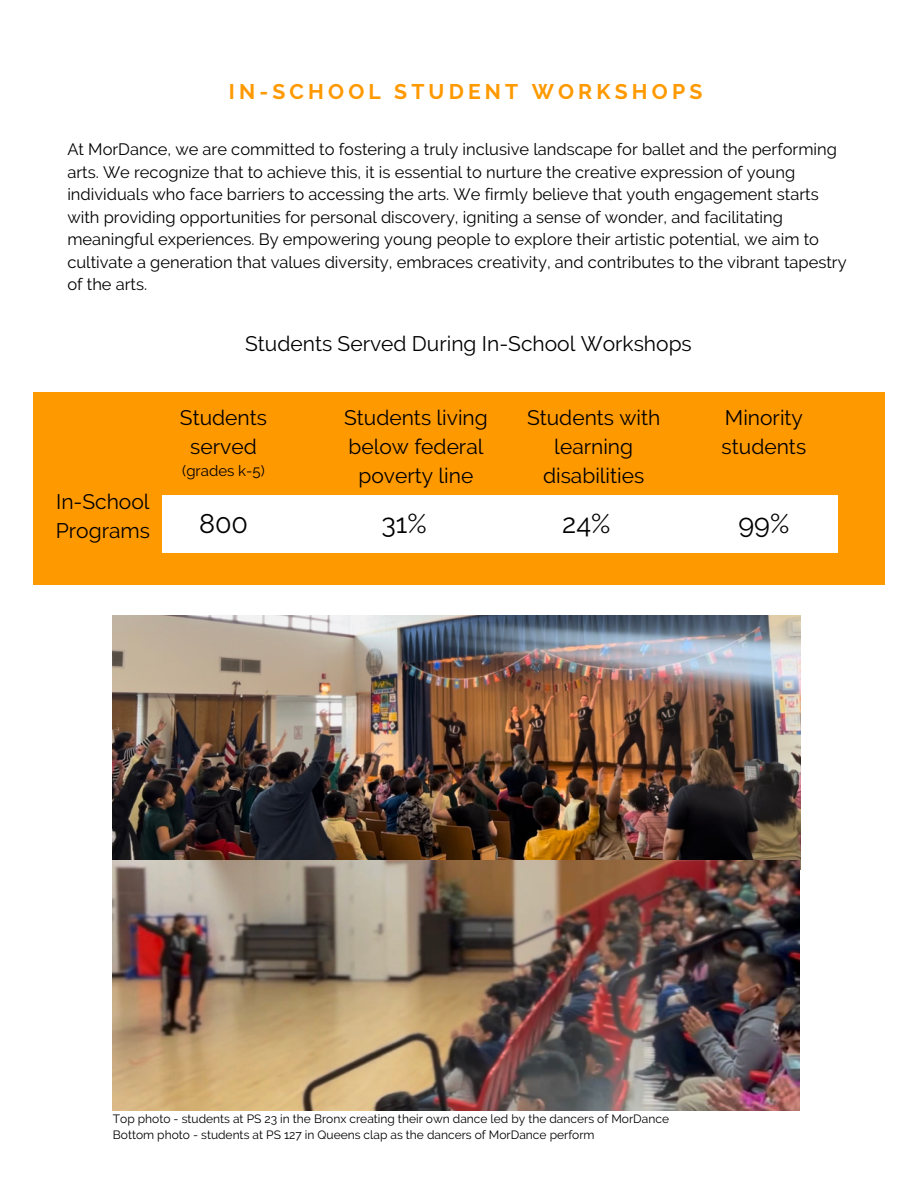
<style>
.page{position:relative;width:918px;height:1188px;background:#fff}
.page>*{position:absolute;margin:0;border:0;box-sizing:border-box;transform-origin:0 0}
.t1{font:27px "Raleway";color:#000}
.t2{font:700 21.15px "Raleway";letter-spacing:.195em;color:#f90}
.t3{font:21px/29.2px "Raleway";color:#000;text-align:center}
.t4{font:16.5px/22.5px "Raleway";color:#000}
.t5{font:15px "Raleway";color:#000}
.t6{font:12px "Raleway";color:#000}
</style>
<div class="page">
<div style="left:33px;top:392px;width:851px;height:193px;background:#f90"></div>
<div style="left:163px;top:495px;width:675px;height:57px;background:#fff"></div>
<img style="left:113px;top:616px;width:687px;height:245px">
<img style="left:113px;top:861px;width:687px;height:250px">
<h2 class="t2" style="left:229px;top:79px;width:475px">IN-SCHOOL STUDENT WORKSHOPS</h2>
<h4 class="t4" style="left:67px;top:138px;width:781px">At MorDance, we are committed to fostering a truly inclusive landscape for ballet and the performing arts. We recognize that to achieve this, it is essential to nurture the creative expression of young individuals who face barriers to accessing the arts. We firmly believe that youth engagement starts with providing opportunities for personal discovery, igniting a sense of wonder, and facilitating meaningful experiences. By empowering young people to explore their artistic potential, we aim to cultivate a generation that values diversity, embraces creativity, and contributes to the vibrant tapestry of the arts.</h4>
<h3 class="t3" style="left:245px;top:329px;width:448px">Students Served During In-School Workshops</h3>
<h1 class="t3" style="left:56px;top:487px;width:96px;text-align:left">In-School<br>Programs</h1>
<h3 class="t3" style="left:180px;top:403px;width:89px">Students served</h3>
<h3 class="t5" style="left:182px;top:462px;width:84px">(grades k-5)</h3>
<h3 class="t3" style="left:344px;top:403px;width:145px">Students living below federal poverty line</h3>
<h3 class="t3" style="left:527px;top:403px;width:135px">Students with learning disabilities</h3>
<p class="t3" style="left:722px;top:403px;width:86px;text-align:left">Minority students</p>
<h1 class="t1" style="left:199px;top:508px;width:51px">800</h1>
<h1 class="t1" style="left:381px;top:508px;width:47px">31%</h1>
<h1 class="t1" style="left:562px;top:508px;width:50px">24%</h1>
<h3 class="t1" style="left:738px;top:508px;width:52px">99%</h3>
<p class="t6" style="left:113px;top:1112px;width:558px">Top photo - students at PS 23 in the Bronx creating their own dance led by the dancers of MorDance</p>
<p class="t6" style="left:113px;top:1128px;width:483px">Bottom photo - students at PS 127 in Queens clap as the dancers of MorDance perform</p>
</div>
